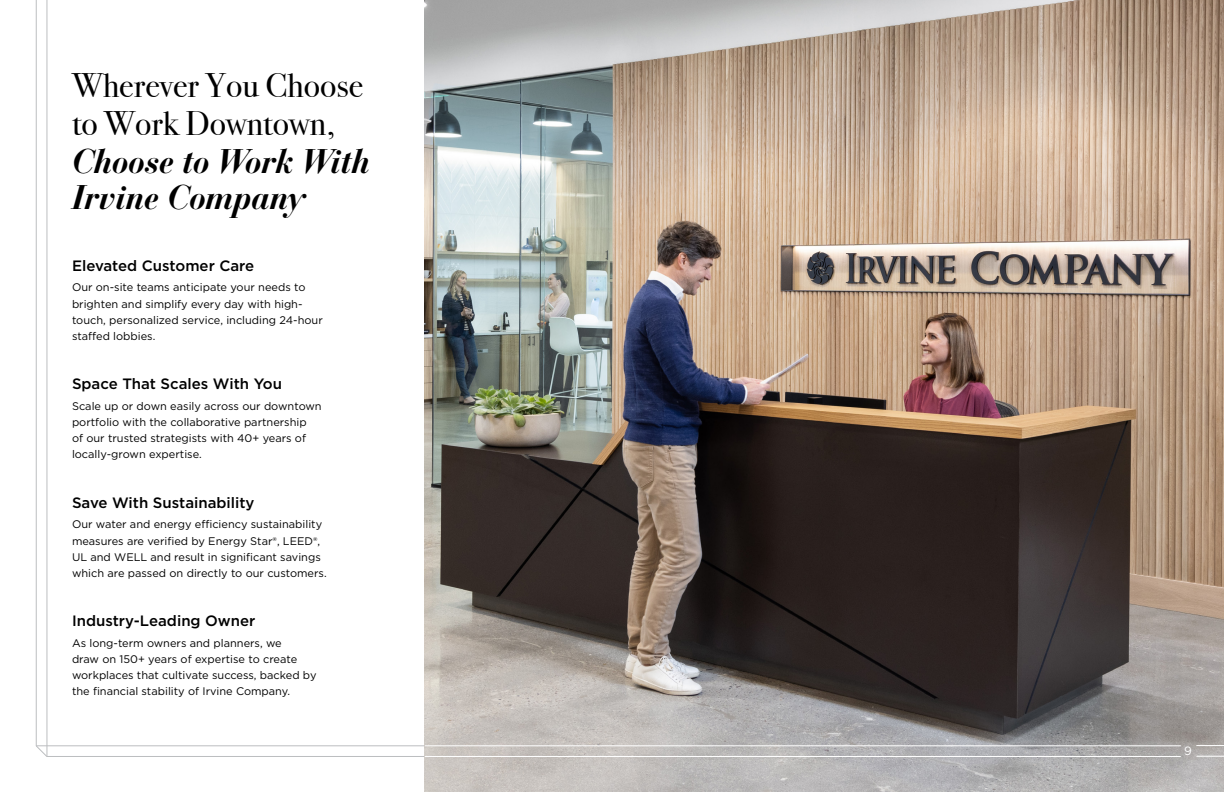
<style>
.page{position:relative;width:1224px;height:792px;background:#fff}
.page>*{position:absolute;margin:0;border:0;box-sizing:border-box;transform-origin:0 0}
.t1{font:34px/38px "Bodoni Svty Two ITCTT";color:#000}
.t2{font:italic 700 34px/36px "Bauer Bodoni Std";letter-spacing:-.02em;color:#000}
.t3{font:500 15px "Gotham";color:#000}
.t4{font:12px "Gotham";color:#fff}
.t5{font:11px/16px "Gotham";color:#000}
</style>
<div class="page">
<hr style="left:47px;top:756px;width:385px;height:1px;background:#bcbec0">
<svg style="left:35px;top:745px;width:12px;height:12px"></svg>
<hr style="left:36px;top:746px;width:396px;height:1px;background:#bcbec0">
<hr style="left:47px;top:0;width:1px;height:757px;background:#bcbec0">
<hr style="left:36px;top:0;width:1px;height:746px;background:#bcbec0">
<img style="left:425px;top:0;width:799px;height:792px">
<hr style="left:425px;top:756px;width:756px;height:1px;background:#fff">
<hr style="left:425px;top:746px;width:756px;height:1px;background:#fff">
<svg style="left:1196px;top:756px;width:28px;height:1px"></svg>
<svg style="left:1196px;top:745px;width:28px;height:1px"></svg>
<h1 class="t1" style="left:72px;top:63px;width:293px">Wherever You Choose to Work Downtown,</h1>
<h1 class="t2" style="left:72px;top:143px;width:300px">Choose to Work With<br>Irvine Company</h1>
<h2 class="t3" style="left:72px;top:256px;width:184px">Elevated Customer Care</h2>
<p class="t5" style="left:72px;top:279px;width:252px">Our on-site teams anticipate your needs to brighten and simplify every day with high&shy;touch, personalized service, including 24-hour staffed lobbies.</p>
<h2 class="t3" style="left:72px;top:374px;width:211px">Space That Scales With You</h2>
<p class="t5" style="left:72px;top:398px;width:251px">Scale up or down easily across our downtown portfolio with the collaborative partnership<br>of our trusted strategists with 40+ years of locally-grown expertise.</p>
<h2 class="t3" style="left:72px;top:493px;width:184px">Save With Sustainability</h2>
<p class="t5" style="left:72px;top:516px;width:256px">Our water and energy efficiency sustainability measures are verified by Energy Star®, LEED®, UL and WELL and result in significant savings which are passed on directly to our customers.</p>
<h2 class="t3" style="left:72px;top:611px;width:185px">Industry-Leading Owner</h2>
<p class="t5" style="left:72px;top:635px;width:246px">As long-term owners and planners, we<br>draw on 150+ years of expertise to create workplaces that cultivate success, backed by the financial stability of Irvine Company.</p>
<p class="t4" style="left:1184px;top:743px;width:9px">9</p>
</div>
